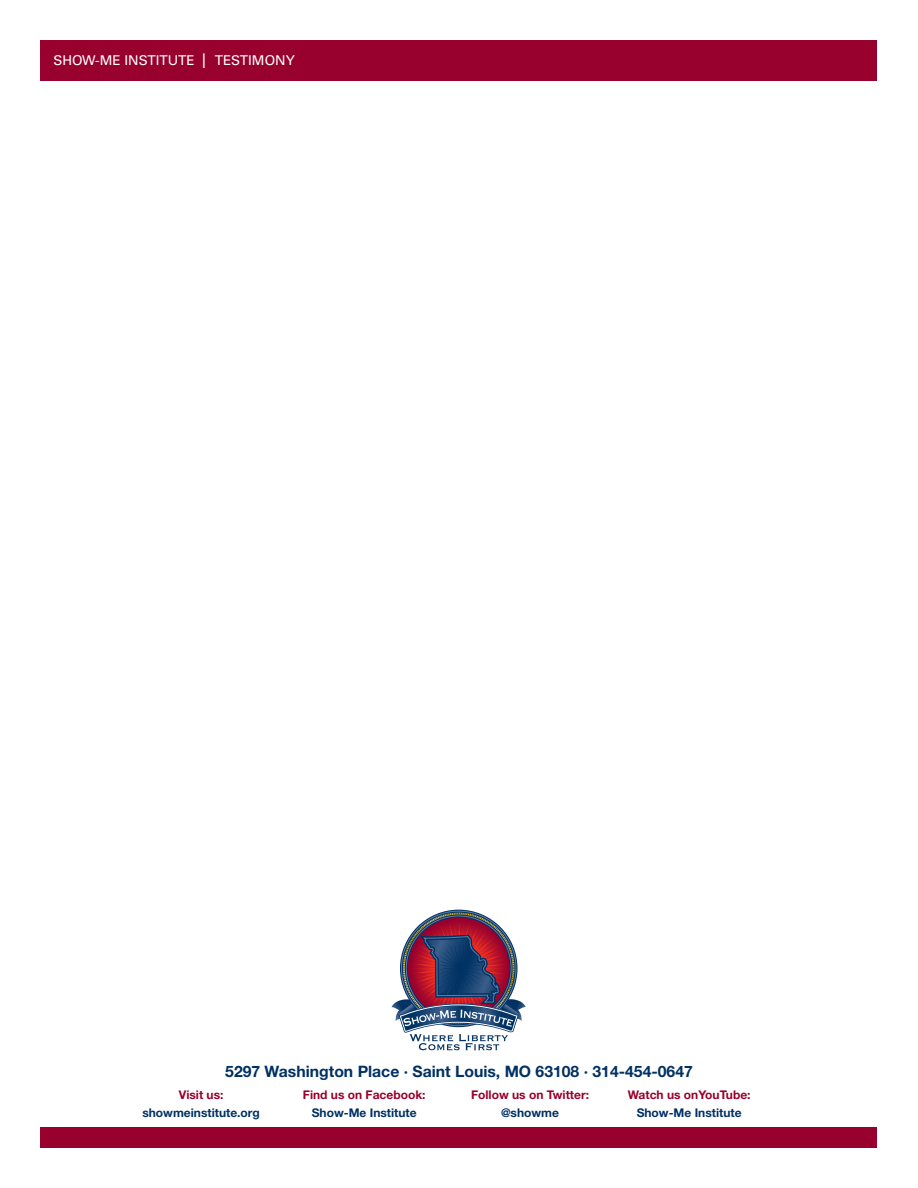
<style>
.page{position:relative;width:918px;height:1188px;background:#fff}
.page>*{position:absolute;margin:0;border:0;box-sizing:border-box;transform-origin:0 0}
.Testimony_Header{font:700 15.75px "Helvetica Neue LT Std";color:#003163}
.t1{font:13.5px "Univers LT Std";color:#fff}
.Testimony_Header-2{font:700 12px/18px "Helvetica Neue LT Std";color:#98012d;text-align:center}
.Testimony_Header-3{font:700 12px/18px "Helvetica Neue LT Std";color:#003163;text-align:center}
.s1{font-size:20.25px}
.s2{color:#98012d}
.s3{color:#003163}
</style>
<div class="page">
<div style="left:40px;top:40px;width:838px;height:41px;background:#98012d"></div>
<div style="left:40px;top:1127px;width:838px;height:21px;background:#98012d"></div>
<svg style="left:391px;top:918px;width:135px;height:132px"></svg>
<p class="t1" style="left:54px;top:53px;width:243px">SHOW-ME INSTITUTE <span class="s1">I</span> TESTIMONY</p>
<p class="Testimony_Header" style="left:225px;top:1061px;width:469px">5297 Washington Place · Saint Louis, MO 63108 · 314-454-0647</p>
<p class="Testimony_Header-3" style="left:142px;top:1085px;width:119px"><span class="s2">Visit us: </span>showmeinstitute.org</p>
<p class="Testimony_Header-2" style="left:303px;top:1085px;width:124px">Find us on Facebook:<br><span class="s3">Show-Me Institute</span></p>
<p class="Testimony_Header-2" style="left:471px;top:1085px;width:119px">Follow us on Twitter: <span class="s3">@showme</span></p>
<p class="Testimony_Header-2" style="left:628px;top:1085px;width:124px">Watch us onYouTube:<br><span class="s3">Show-Me Institute</span></p>
</div>
